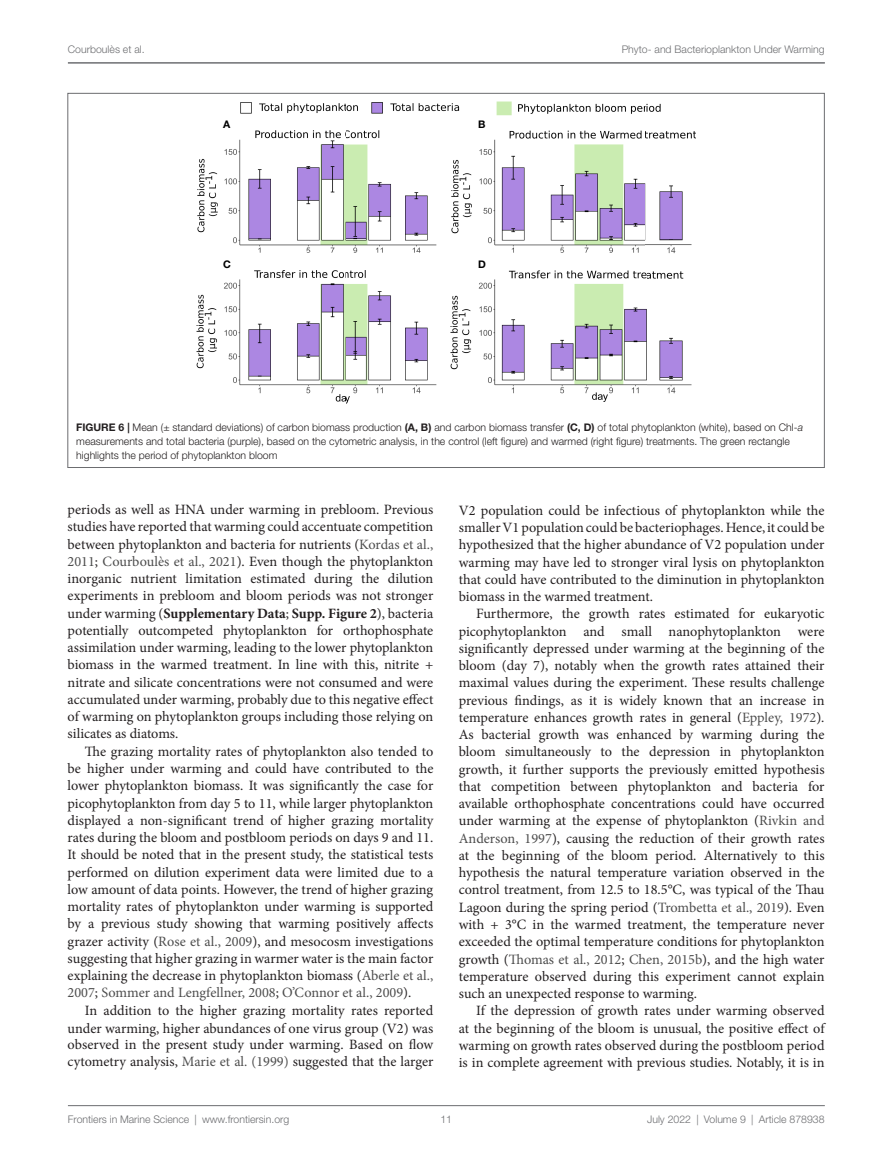
<style>
.page{position:relative;width:893px;height:1170px;background:#fff}
.page>*{position:absolute;margin:0;border:0;box-sizing:border-box;transform-origin:0 0}
.ParaIndent{font:14.25px/17.2px "Minion Pro";color:#231f20;text-align:justify}
.Para{font:14.25px/17.2px "Minion Pro";letter-spacing:-.005em;color:#231f20;text-align:justify}
.FigCaption{font:300 10.5px/14.2px "Helvetica Neue LT Std";color:#231f20}
.t1{font:300 10.5px "Helvetica Neue LT Std";color:#6c6d70}
.t2{font:700 10.5px "Helvetica Neue LT Std";color:#010101}
.s1{font-weight:700}
.s2{font-style:italic}
.s3{color:#4d4d4d}
</style>
<div class="page">
<hr style="left:68px;top:1105px;width:757px;height:1px;background:#6c6d70">
<hr style="left:68px;top:63px;width:757px;height:1px;background:#6c6d70">
<img style="left:196px;top:102px;width:500px;height:301px">
<p class="t1" style="left:68px;top:43px;width:78px">Courboulès et al.</p>
<p class="t2" style="left:223px;top:117px;width:9px">A</p>
<p class="t2" style="left:478px;top:117px;width:9px">B</p>
<p class="t2" style="left:223px;top:258px;width:9px">C</p>
<p class="t2" style="left:478px;top:258px;width:9px">D</p>
<p class="t1" style="left:622px;top:43px;width:204px">Phyto- and Bacterioplankton Under Warming</p>
<p class="FigCaption" style="left:76px;top:419px;width:728px"><span class="s1">FIGURE 6 |</span> Mean (± standard deviations) of carbon biomass production <span class="s1">(A, B)</span> and carbon biomass transfer <span class="s1">(C, D)</span> of total phytoplankton (white), based on Chl-<span class="s2">a </span>measurements and total bacteria (purple), based on the cytometric analysis, in the control (left figure) and warmed (right figure) treatments. The green rectangle highlights the period of phytoplankton bloom</p>
<p class="Para" style="left:68px;top:501px;width:367px">periods as well as HNA under warming in prebloom. Previous studies have reported that warming could accentuate competition between phytoplankton and bacteria for nutrients (<span class="s3">Kordas et al., 2011</span>; <span class="s3">Courboulès et al., 2021</span>). Even though the phytoplankton inorganic nutrient limitation estimated during the dilution experiments in prebloom and bloom periods was not stronger under warming (<span class="s1">Supplementary Data</span>; <span class="s1">Supp. Figure 2</span>), bacteria potentially outcompeted phytoplankton for orthophosphate assimilation under warming, leading to the lower phytoplankton biomass in the warmed treatment. In line with this, nitrite + nitrate and silicate concentrations were not consumed and were accumulated under warming, probably due to this negative effect of warming on phytoplankton groups including those relying on silicates as diatoms.</p>
<p class="ParaIndent" style="left:68px;top:742px;width:367px;text-indent:17px">The grazing mortality rates of phytoplankton also tended to be higher under warming and could have contributed to the lower phytoplankton biomass. It was significantly the case for picophytoplankton from day 5 to 11, while larger phytoplankton displayed a non-significant trend of higher grazing mortality rates during the bloom and postbloom periods on days 9 and 11.<br>It should be noted that in the present study, the statistical tests performed on dilution experiment data were limited due to a low amount of data points. However, the trend of higher grazing mortality rates of phytoplankton under warming is supported by a previous study showing that warming positively affects grazer activity (<span class="s3">Rose et al., 2009</span>), and mesocosm investigations suggesting that higher grazing in warmer water is the main factor explaining the decrease in phytoplankton biomass (<span class="s3">Aberle et al., 2007</span>; <span class="s3">Sommer and Lengfellner, 2008</span>; <span class="s3">O’Connor et al., 2009</span>).</p>
<p class="ParaIndent" style="left:68px;top:1001px;width:367px;line-height:18px;text-align:right">In addition to the higher grazing mortality rates reported under warming, higher abundances of one virus group (V2) was</p>
<p class="ParaIndent" style="left:68px;top:1035px;width:367px">observed in the present study under warming. Based on flow cytometry analysis, <span class="s3">Marie et al. (1999)</span> suggested that the larger</p>
<p class="ParaIndent" style="left:459px;top:501px;width:367px">V2 population could be infectious of phytoplankton while the smaller V1 population could be bacteriophages. Hence, it could be hypothesized that the higher abundance of V2 population under warming may have led to stronger viral lysis on phytoplankton that could have contributed to the diminution in phytoplankton biomass in the warmed treatment.</p>
<p class="ParaIndent" style="left:459px;top:605px;width:367px;text-indent:17px">Furthermore, the growth rates estimated for eukaryotic picophytoplankton and small nanophytoplankton were significantly depressed under warming at the beginning of the bloom (day 7), notably when the growth rates attained their maximal values during the experiment. These results challenge previous findings, as it is widely known that an increase in temperature enhances growth rates in general (<span class="s3">Eppley, 1972</span>).<br>As bacterial growth was enhanced by warming during the bloom simultaneously to the depression in phytoplankton growth, it further supports the previously emitted hypothesis that competition between phytoplankton and bacteria for available orthophosphate concentrations could have occurred under warming at the expense of phytoplankton (<span class="s3">Rivkin and Anderson, 1997</span>), causing the reduction of their growth rates at the beginning of the bloom period. Alternatively to this hypothesis the natural temperature variation observed in the control treatment, from 12.5 to 18.5°C, was typical of the Thau Lagoon during the spring period (<span class="s3">Trombetta et al., 2019</span>). Even with + 3°C in the warmed treatment, the temperature never exceeded the optimal temperature conditions for phytoplankton growth (<span class="s3">Thomas et al., 2012</span>; <span class="s3">Chen, 2015b</span>), and the high water temperature observed during this experiment cannot explain such an unexpected response to warming.</p>
<p class="ParaIndent" style="left:459px;top:1002px;width:367px;text-indent:17px">If the depression of growth rates under warming observed at the beginning of the bloom is unusual, the positive effect of warming on growth rates observed during the postbloom period is in complete agreement with previous studies. Notably, it is in</p>
<p class="t1" style="left:68px;top:1112px;width:223px">Frontiers in Marine Science | www.frontiersin.org</p>
<p class="t1" style="left:440px;top:1112px;width:13px">11</p>
<p class="t1" style="left:647px;top:1112px;width:179px">July 2022 | Volume 9 | Article 878938</p>
</div>
